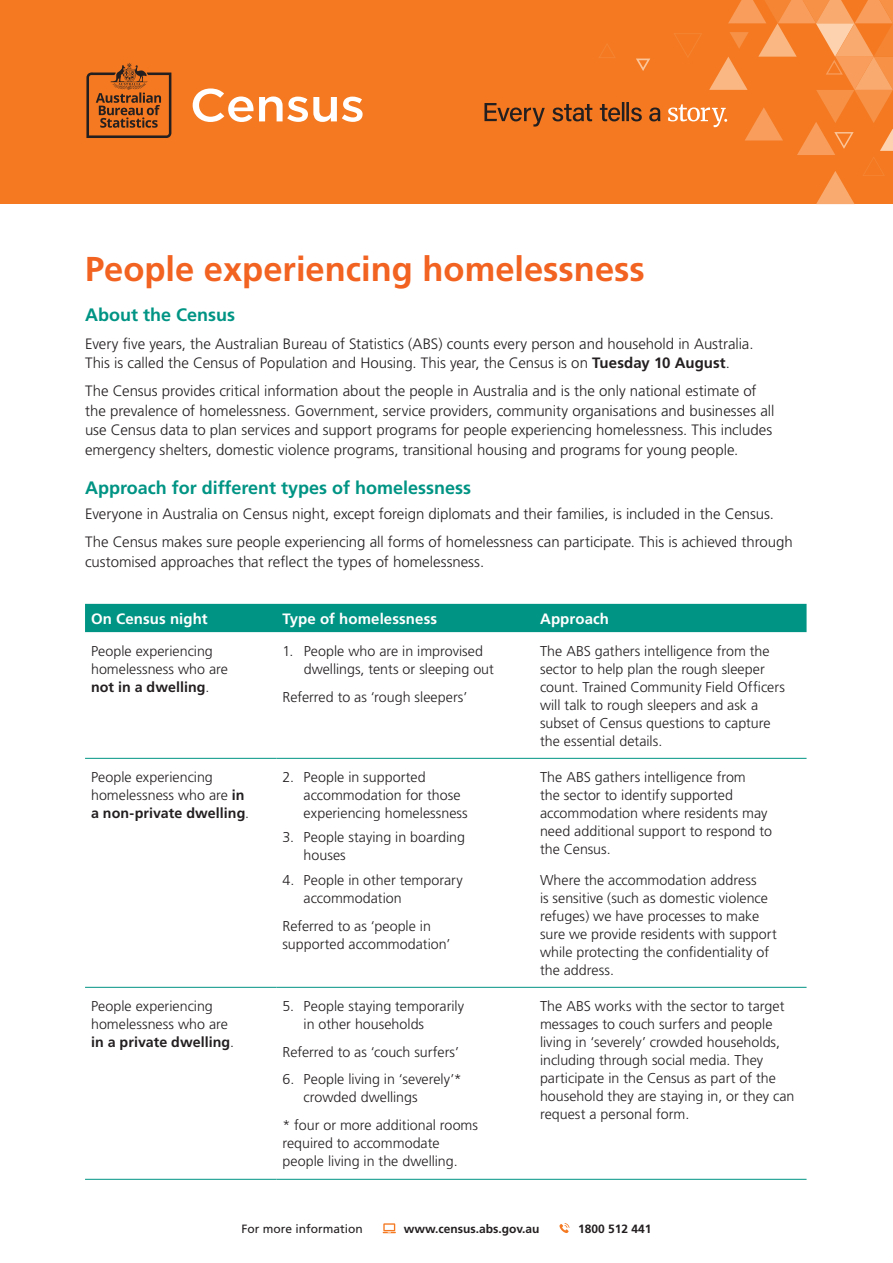
<style>
.page{position:relative;width:893px;height:1263px;background:#fff}
.page>*{position:absolute;margin:0;border:0;box-sizing:border-box;transform-origin:0 0}
.t1{font:700 34.5px "Frutiger";color:#f26221}
.t2{font:700 18px "Frutiger";color:#009484}
.t3{font:300 15px/19.5px "Frutiger";color:#231f20}
.t4{font:700 15px "Frutiger";letter-spacing:.005em;color:#fff}
.t5{font:300 14.25px/18px "Frutiger";color:#231f20}
.t6{font:700 12px "Frutiger";color:#231f20}
.t7{font:12px "Frutiger";color:#231f20}
.s1{font-weight:700}
</style>
<div class="page">
<div style="left:0;top:0;width:893px;height:204px;background:#f47921"></div>
<svg style="left:86px;top:63px;width:85px;height:75px"></svg>
<svg style="left:193px;top:88px;width:60px;height:34px"></svg>
<svg style="left:259px;top:96px;width:104px;height:26px"></svg>
<svg style="left:599px;top:44px;width:16px;height:14px"></svg>
<svg style="left:636px;top:59px;width:14px;height:12px"></svg>
<svg style="left:668px;top:0;width:225px;height:204px"></svg>
<svg style="left:484px;top:102px;width:176px;height:25px"></svg>
<div style="left:85px;top:604px;width:722px;height:28px;background:#009484"></div>
<hr style="left:85px;top:758px;width:191px;height:1px;background:#009484">
<hr style="left:276px;top:758px;width:258px;height:1px;background:#009484">
<hr style="left:534px;top:758px;width:273px;height:1px;background:#009484">
<hr style="left:85px;top:987px;width:191px;height:1px;background:#009484">
<hr style="left:276px;top:987px;width:258px;height:1px;background:#009484">
<hr style="left:534px;top:987px;width:273px;height:1px;background:#009484">
<hr style="left:85px;top:1179px;width:191px;height:1px;background:#009484">
<hr style="left:276px;top:1179px;width:258px;height:1px;background:#009484">
<hr style="left:534px;top:1179px;width:273px;height:1px;background:#009484">
<svg style="left:559px;top:1223px;width:11px;height:10px"></svg>
<svg style="left:383px;top:1223px;width:13px;height:10px"></svg>
<h1 class="t1" style="left:85px;top:249px;width:561px">People experiencing homelessness</h1>
<p class="t2" style="left:85px;top:304px;width:151px">About the Census</p>
<p class="t3" style="left:85px;top:334px;width:670px">Every five years, the Australian Bureau of Statistics (ABS) counts every person and household in Australia.<br>This is called the Census of Population and Housing. This year, the Census is on <span class="s1">Tuesday 10 August</span>.</p>
<p class="t3" style="left:85px;top:381px;width:691px">The Census provides critical information about the people in Australia and is the only national estimate of the prevalence of homelessness. Government, service providers, community organisations and businesses all use Census data to plan services and support programs for people experiencing homelessness. This includes emergency shelters, domestic violence programs, transitional housing and programs for young people.</p>
<p class="t2" style="left:85px;top:477px;width:388px">Approach for different types of homelessness</p>
<p class="t3" style="left:85px;top:500px;width:709px;line-height:28px">Everyone in Australia on Census night, except foreign diplomats and their families, is included in the Census.<br>The Census makes sure people experiencing all forms of homelessness can participate. This is achieved through</p>
<p class="t3" style="left:85px;top:552px;width:401px">customised approaches that reflect the types of homelessness.</p>
<p class="t4" style="left:91px;top:610px;width:118px">On Census night</p>
<p class="t4" style="left:282px;top:610px;width:156px">Type of homelessness</p>
<p class="t4" style="left:540px;top:610px;width:71px">Approach</p>
<p class="t5" style="left:91px;top:642px;width:138px">People experiencing homelessness who are <span class="s1">not in a dwelling</span>.</p>
<p class="t5" style="left:304px;top:642px;width:192px;text-indent:-21px">1. People who are in improvised dwellings, tents or sleeping out</p>
<p class="t5" style="left:282px;top:688px;width:186px">Referred to as ‘rough sleepers’</p>
<p class="t5" style="left:540px;top:642px;width:246px">The ABS gathers intelligence from the sector to help plan the rough sleeper count. Trained Community Field Officers will talk to rough sleepers and ask a subset of Census questions to capture the essential details.</p>
<p class="t5" style="left:91px;top:768px;width:160px">People experiencing homelessness who are <span class="s1">in a non-private dwelling</span>.</p>
<p class="t5" style="left:304px;top:768px;width:166px;text-indent:-21px">2. People in supported accommodation for those experiencing homelessness</p>
<p class="t5" style="left:304px;top:828px;width:163px;text-indent:-21px">3. People staying in boarding houses</p>
<p class="t5" style="left:304px;top:871px;width:161px;text-indent:-21px">4. People in other temporary accommodation</p>
<p class="t5" style="left:282px;top:917px;width:170px">Referred to as ‘people in supported accommodation’</p>
<p class="t5" style="left:91px;top:997px;width:145px">People experiencing homelessness who are <span class="s1">in a private dwelling</span>.</p>
<p class="t5" style="left:304px;top:997px;width:162px;text-indent:-21px">5. People staying temporarily in other households</p>
<p class="t5" style="left:282px;top:1044px;width:178px">Referred to as ‘couch surfers’</p>
<p class="t5" style="left:304px;top:1070px;width:159px;text-indent:-21px">6. People living in ‘severely’* crowded dwellings</p>
<p class="t5" style="left:282px;top:1117px;width:197px">* four or more additional rooms required to accommodate people living in the dwelling.</p>
<p class="t5" style="left:540px;top:768px;width:234px">The ABS gathers intelligence from<br>the sector to identify supported accommodation where residents may need additional support to respond to the Census.</p>
<p class="t5" style="left:540px;top:871px;width:238px">Where the accommodation address<br>is sensitive (such as domestic violence refuges) we have processes to make sure we provide residents with support while protecting the confidentiality of the address.</p>
<p class="t5" style="left:540px;top:997px;width:256px">The ABS works with the sector to target messages to couch surfers and people living in ‘severely’ crowded households, including through social media. They participate in the Census as part of the household they are staying in, or they can request a personal form.</p>
<p class="t7" style="left:242px;top:1222px;width:123px">For more information</p>
<p class="t6" style="left:404px;top:1222px;width:137px">www.census.abs.gov.au</p>
<p class="t6" style="left:578px;top:1222px;width:75px">1800 512 441</p>
</div>
